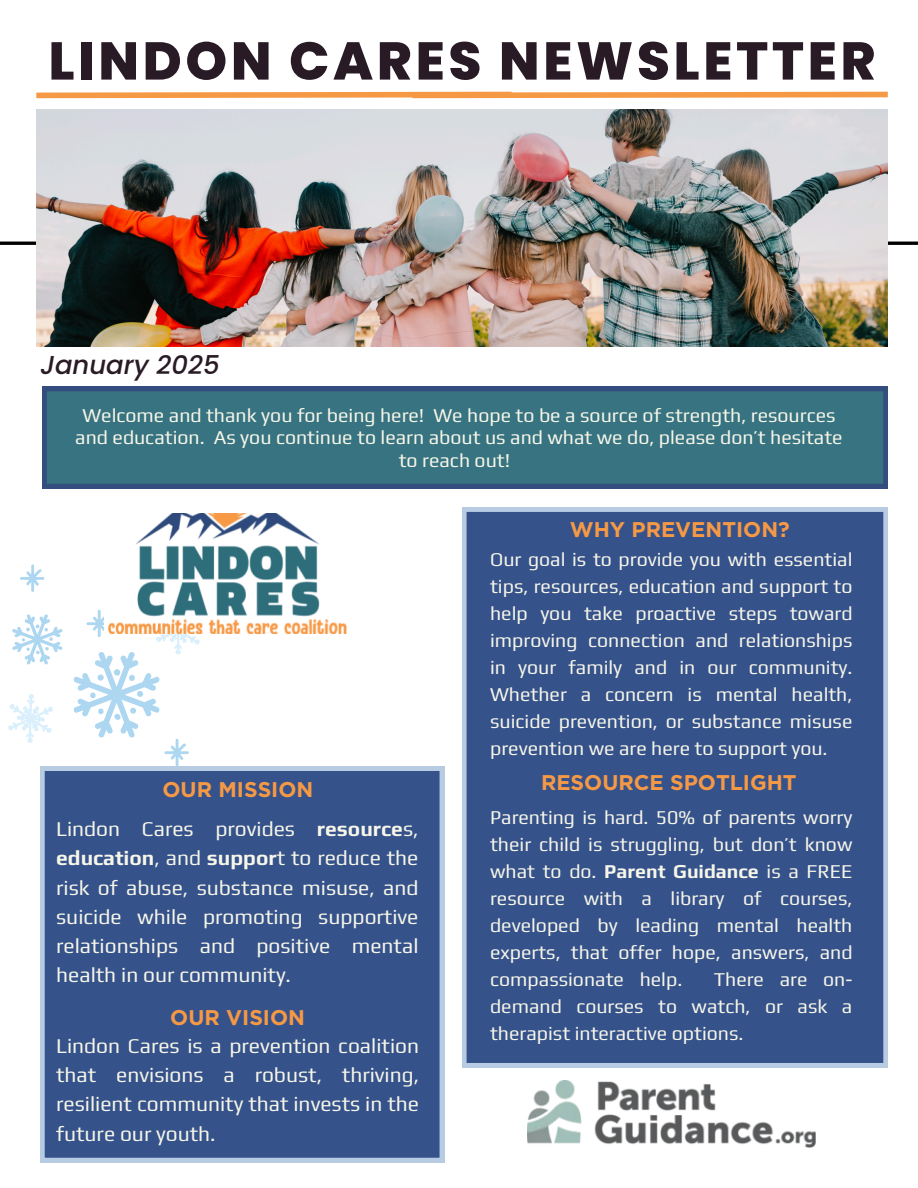
<style>
.page{position:relative;width:918px;height:1188px;background:#fff}
.page>*{position:absolute;margin:0;border:0;box-sizing:border-box;transform-origin:0 0}
.t1{font:800 53.1px "Poppins";letter-spacing:.07em;color:#291b25}
.t2{font:italic 500 25.95px "Poppins";color:#291b25}
.t3{font:700 21.3px "Gotham";color:#f69945}
.t4{font:21px/29.2px "Play";color:#f6f6e9;text-align:justify}
.t5{font:19.5px/27px "Play";color:#f6f6e9;text-align:justify}
.s1{font-weight:700}
</style>
<div class="page">
<hr style="left:0;top:242px;width:918px;height:3px;background:#000">
<img style="left:36px;top:109px;width:852px;height:237px">
<svg style="left:36px;top:91px;width:852px;height:8px"></svg>
<div style="left:40px;top:766px;width:404px;height:396px;background:#36528b"></div>
<div style="left:462px;top:507px;width:425px;height:560px;background:#36528b"></div>
<svg style="left:42px;top:387px;width:846px;height:101px;background:#366f7f"></svg>
<svg style="left:8px;top:694px;width:45px;height:49px"></svg>
<svg style="left:20px;top:564px;width:24px;height:28px"></svg>
<svg style="left:12px;top:614px;width:51px;height:51px"></svg>
<svg style="left:73px;top:609px;width:127px;height:157px"></svg>
<img style="left:104px;top:513px;width:243px;height:121px">
<img style="left:528px;top:1080px;width:288px;height:68px">
<h1 class="t1" style="left:49px;top:24px;width:829px">LINDON CARES NEWSLETTER</h1>
<p class="t2" style="left:40px;top:346px;width:181px">January 2025</p>
<p class="t5" style="left:75px;top:404px;width:769px;line-height:22.5px;text-align:center">Welcome and thank you for being here! We hope to be a source of strength, resources and education. As you continue to learn about us and what we do, please don’t hesitate to reach out!</p>
<p class="t3" style="left:163px;top:776px;width:152px">OUR MISSION</p>
<p class="t4" style="left:56px;top:814px;width:364px">Lindon Cares provides <span class="s1">resource</span>s, <span class="s1">education</span>, and <span class="s1">suppor</span>t to reduce the risk of abuse, substance misuse, and suicide while promoting supportive relationships and positive mental health in our community.</p>
<p class="t3" style="left:170px;top:1004px;width:136px">OUR VISION</p>
<h2 class="t4" style="left:56px;top:1031px;width:364px">Lindon Cares is a prevention coalition that envisions a robust, thriving, resilient community that invests in the future our youth.</h2>
<h4 class="t3" style="left:570px;top:517px;width:221px">WHY PREVENTION?</h4>
<p class="t5" style="left:490px;top:545px;width:364px">Our goal is to provide you with essential tips, resources, education and support to help you take proactive steps toward improving connection and relationships in your family and in our community.<br>Whether a concern is mental health, suicide prevention, or substance misuse prevention we are here to support you.</p>
<h3 class="t3" style="left:541px;top:770px;width:257px">RESOURCE SPOTLIGHT</h3>
<h4 class="t5" style="left:490px;top:803px;width:364px">Parenting is hard. 50% of parents worry their child is struggling, but don’t know what to do. <span class="s1">Parent Guidance</span> is a FREE resource with a library of courses, developed by leading mental health experts, that offer hope, answers, and compassionate help.</h4>
<h4 class="t5" style="left:490px;top:965px;width:364px;text-indent:224px">There are on&shy;demand courses to watch, or ask a therapist interactive options.</h4>
</div>
